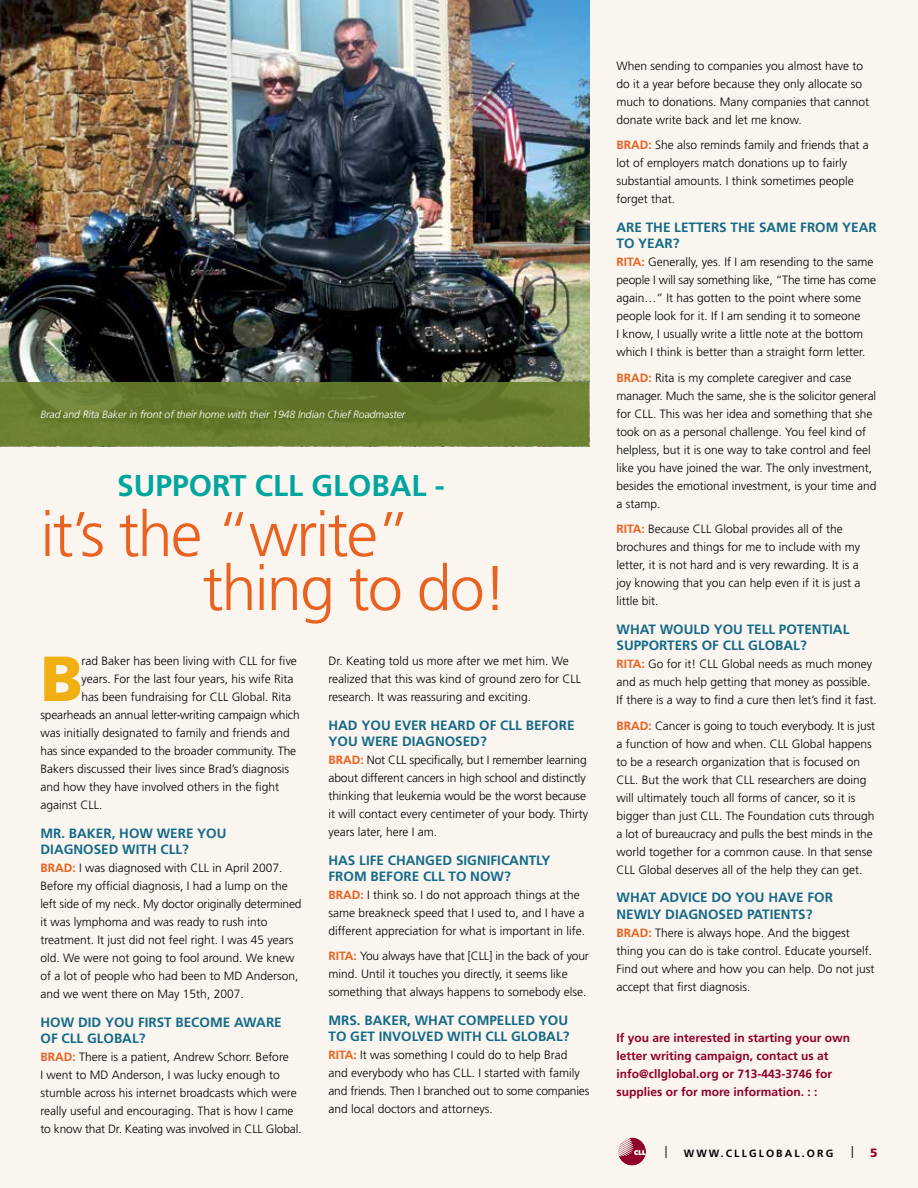
<style>
.page{position:relative;width:918px;height:1188px;background:#faf5ef}
.page>*{position:absolute;margin:0;border:0;box-sizing:border-box;transform-origin:0 0}
.t1{font:900 63.6px "Frutiger";color:#f0af13}
.t2{font:300 63px/54px "Frutiger";letter-spacing:-.03em;color:#e96220}
.t3{font:700 30px "Frutiger";color:#00a59f}
.t4{font:700 13.5px/16.5px "Frutiger";color:#146a88}
.t5{font:300 12px/18px "Frutiger";color:#000}
.t6{font:700 12px/18px "Frutiger";color:#910028}
.t7{font:condensed 12px "Frutiger";color:#000}
.t8{font:900 12px "Frutiger";color:#910028}
.t9{font:italic 300 10.5px "Frutiger";letter-spacing:-.01em;color:#fff}
.t10{font:700 10.5px "Frutiger";color:#000}
.s1{font-weight:700;color:#e96220}
</style>
<div class="page">
<svg style="left:618px;top:1138px;width:28px;height:28px"></svg>
<img style="left:0;top:0;width:590px;height:382px">
<div style="left:0;top:382px;width:590px;height:64px;background:#6a802b"></div>
<p class="t9" style="left:40px;top:408px;width:366px">Brad and Rita Baker in front of their home with their 1948 Indian Chief Roadmaster</p>
<h3 class="t3" style="left:117px;top:468px;width:92px">Support</h3>
<h3 class="t3" style="left:255px;top:468px;width:17px">cll</h3>
<h3 class="t3" style="left:312px;top:468px;width:20px">global</h3>
<h3 class="t3" style="left:435px;top:468px;width:11px">-</h3>
<h2 class="t2" style="left:202px;top:507px;width:306px;text-indent:-162px">it’s the “write” thing to do!</h2>
<p class="t5" style="left:328px;top:652px;width:254px">Dr. Keating told us more after we met him. We realized that this was kind of ground zero for CLL research. It was reassuring and exciting.</p>
<p class="t4" style="left:328px;top:716px;width:248px">HAD YOU EVER HEARD OF CLL BEFORE<br>YOU WERE DIAGNOSED?</p>
<p class="t5" style="left:328px;top:751px;width:261px"><span class="s1">BRAD:</span> Not CLL specifically, but I remember learning about different cancers in high school and distinctly thinking that leukemia would be the worst because it will contact every centimeter of your body. Thirty years later, here I am.</p>
<p class="t4" style="left:328px;top:851px;width:224px">HAS LIFE CHANGED SIGNIFICANTLY<br>FROM BEFORE CLL TO NOW?</p>
<p class="t5" style="left:328px;top:886px;width:258px"><span class="s1">BRAD:</span> I think so. I do not approach things at the same breakneck speed that I used to, and I have a different appreciation for what is important in life.</p>
<p class="t5" style="left:328px;top:947px;width:262px"><span class="s1">RITA:</span> You always have that [CLL] in the back of your mind. Until it touches you directly, it seems like something that always happens to somebody else.</p>
<p class="t4" style="left:328px;top:1012px;width:243px">MRS. BAKER, WHAT COMPELLED YOU<br>TO GET INVOLVED WITH CLL GLOBAL?</p>
<p class="t5" style="left:328px;top:1046px;width:262px"><span class="s1">RITA:</span> It was something I could do to help Brad and everybody who has CLL. I started with family and friends. Then I branched out to some companies and local doctors and attorneys.</p>
<h1 class="t1" style="left:40px;top:640px;width:44px">B</h1>
<p class="t5" style="left:82px;top:652px;width:217px">rad Baker has been living with CLL for five</p>
<p class="t5" style="left:82px;top:670px;width:214px">years. For the last four years, his wife Rita</p>
<p class="t5" style="left:82px;top:688px;width:211px">has been fundraising for CLL Global. Rita</p>
<p class="t5" style="left:40px;top:706px;width:261px">spearheads an annual letter-writing campaign which</p>
<p class="t5" style="left:40px;top:724px;width:251px">was initially designated to family and friends and</p>
<p class="t5" style="left:40px;top:742px;width:257px">has since expanded to the broader community. The</p>
<p class="t5" style="left:40px;top:760px;width:250px">Bakers discussed their lives since Brad’s diagnosis</p>
<p class="t5" style="left:40px;top:778px;width:240px">and how they have involved others in the fight</p>
<p class="t5" style="left:40px;top:796px;width:64px">against CLL.</p>
<p class="t4" style="left:40px;top:824px;width:188px">MR. BAKER, HOW WERE YOU<br>DIAGNOSED WITH CLL?</p>
<p class="t5" style="left:40px;top:859px;width:263px"><span class="s1">BRAD:</span> I was diagnosed with CLL in April 2007.<br>Before my official diagnosis, I had a lump on the left side of my neck. My doctor originally determined it was lymphoma and was ready to rush into treatment. It just did not feel right. I was 45 years old. We were not going to fool around. We knew of a lot of people who had been to MD Anderson, and we went there on May 15th, 2007.</p>
<p class="t4" style="left:40px;top:1013px;width:243px">HOW DID YOU FIRST BECOME AWARE<br>OF CLL GLOBAL?</p>
<p class="t5" style="left:40px;top:1048px;width:262px"><span class="s1">BRAD:</span> There is a patient, Andrew Schorr. Before<br>I went to MD Anderson, I was lucky enough to stumble across his internet broadcasts which were really useful and encouraging. That is how I came to know that Dr. Keating was involved in CLL Global.</p>
<p class="t5" style="left:616px;top:57px;width:254px">When sending to companies you almost have to do it a year before because they only allocate so much to donations. Many companies that cannot donate write back and let me know.</p>
<p class="t5" style="left:616px;top:136px;width:254px"><span class="s1">BRAD:</span> She also reminds family and friends that a lot of employers match donations up to fairly substantial amounts. I think sometimes people forget that.</p>
<p class="t4" style="left:616px;top:219px;width:262px">ARE THE LETTERS THE SAME FROM YEAR<br>TO YEAR?</p>
<p class="t5" style="left:616px;top:253px;width:261px"><span class="s1">RITA:</span> Generally, yes. If I am resending to the same people I will say something like, “The time has come again…” It has gotten to the point where some people look for it. If I am sending it to someone<br>I know, I usually write a little note at the bottom which I think is better than a straight form letter.</p>
<p class="t5" style="left:616px;top:369px;width:262px"><span class="s1">BRAD:</span> Rita is my complete caregiver and case manager. Much the same, she is the solicitor general for CLL. This was her idea and something that she took on as a personal challenge. You feel kind of helpless, but it is one way to take control and feel like you have joined the war. The only investment, besides the emotional investment, is your time and a stamp.</p>
<p class="t5" style="left:616px;top:520px;width:246px"><span class="s1">RITA:</span> Because CLL Global provides all of the brochures and things for me to include with my letter, it is not hard and is very rewarding. It is a joy knowing that you can help even if it is just a little bit.</p>
<p class="t4" style="left:616px;top:621px;width:234px">WHAT WOULD YOU TELL POTENTIAL<br>SUPPORTERS OF CLL GLOBAL?</p>
<p class="t5" style="left:616px;top:655px;width:262px"><span class="s1">RITA:</span> Go for it! CLL Global needs as much money and as much help getting that money as possible.<br>If there is a way to find a cure then let’s find it fast.</p>
<p class="t5" style="left:616px;top:717px;width:260px"><span class="s1">BRAD:</span> Cancer is going to touch everybody. It is just a function of how and when. CLL Global happens to be a research organization that is focused on CLL. But the work that CLL researchers are doing will ultimately touch all forms of cancer, so it is bigger than just CLL. The Foundation cuts through a lot of bureaucracy and pulls the best minds in the world together for a common cause. In that sense CLL Global deserves all of the help they can get.</p>
<p class="t4" style="left:616px;top:889px;width:218px">WHAT ADVICE DO YOU HAVE FOR<br>NEWLY DIAGNOSED PATIENTS?</p>
<p class="t5" style="left:616px;top:924px;width:259px"><span class="s1">BRAD:</span> There is always hope. And the biggest thing you can do is take control. Educate yourself.<br>Find out where and how you can help. Do not just accept that first diagnosis.</p>
<p class="t6" style="left:616px;top:1028px;width:235px">If you are interested in starting your own letter writing campaign, contact us at info@cllglobal.org or 713-443-3746 for supplies or for more information. : :</p>
<p class="t7" style="left:665px;top:1144px;width:4px">|</p>
<p class="t10" style="left:684px;top:1147px;width:13px">www</p>
<p class="t10" style="left:721px;top:1147px;width:15px">.cllglobal</p>
<p class="t10" style="left:802px;top:1147px;width:15px">.org</p>
<p class="t7" style="left:851px;top:1144px;width:4px">|</p>
<p class="t8" style="left:870px;top:1145px;width:9px">5</p>
</div>
